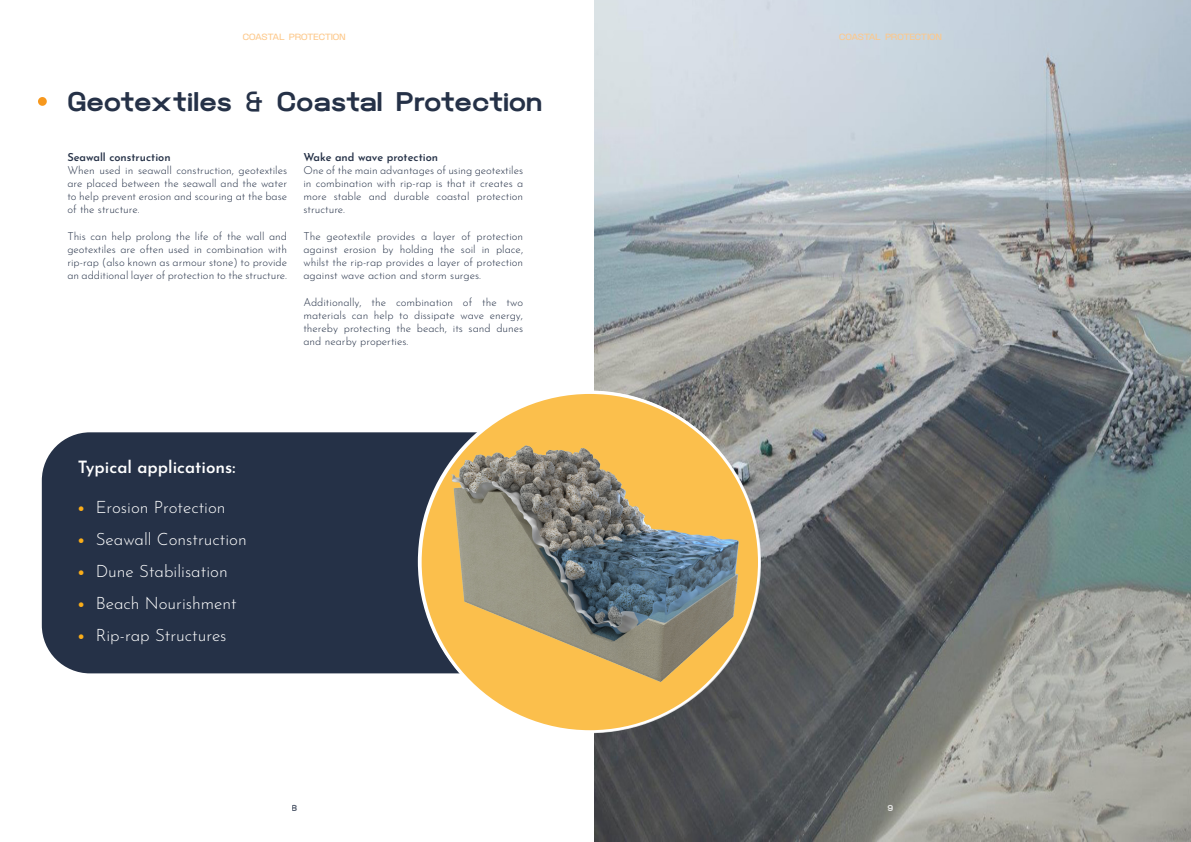
<style>
.page{position:relative;width:1191px;height:842px;background:#fff}
.page>*{position:absolute;margin:0;border:0;box-sizing:border-box;transform-origin:0 0}
.Titel{font:800 27px "Clover Grotesk";color:#253147}
.t1{font:300 17px "Josefin Sans";color:#fff}
.Vette_tekst{font:600 17px "Josefin Sans";color:#fff}
.Broodtekst{font:300 11px/13.2px "Josefin Sans";color:#253147;text-align:justify}
.Broodtekst-2{font:600 11px "Josefin Sans";color:#253147}
.t2{font:500 9px "Clover Grotesk";color:#fdc88a}
.t3{font:800 9px "Clover Grotesk";color:#253147}
.t4{font:800 9px "Clover Grotesk";color:#fff}
.s1{font-weight:700;font-size:14px;color:#faad19}
</style>
<div class="page">
<img style="left:594px;top:0;width:597px;height:842px">
<div style="left:38px;top:97px;width:9px;height:9px;background:#f7981d;border-radius:50%"></div>
<div style="left:42px;top:432px;width:509px;height:241px;background:#253147;border-radius:48px"></div>
<svg style="left:420px;top:392px;width:339px;height:340px;fill:#fbbf4c"></svg>
<img style="left:397px;top:421px;width:384px;height:277px">
<p class="t2" style="left:243px;top:32px;width:104px">COASTAL PROTECTION</p>
<p class="t2" style="left:839px;top:32px;width:104px">COASTAL PROTECTION</p>
<p class="Titel" style="left:67px;top:86px;width:476px">Geotextiles &amp; Coastal Protection</p>
<p class="Broodtekst-2" style="left:67px;top:147px;width:105px">Seawall construction</p>
<p class="Broodtekst" style="left:67px;top:162px;width:221px">When used in seawall construction, geotextiles are placed between the seawall and the water to help prevent erosion and scouring at the base of the structure.</p>
<p class="Broodtekst" style="left:67px;top:228px;width:221px">This can help prolong the life of the wall and geotextiles are often used in combination with rip-rap (also known as armour stone) to provide an additional layer of protection to the structure.</p>
<p class="Broodtekst-2" style="left:303px;top:147px;width:136px">Wake and wave protection</p>
<p class="Broodtekst" style="left:303px;top:162px;width:221px">One of the main advantages of using geotextiles in combination with rip-rap is that it creates a more stable and durable coastal protection structure.</p>
<p class="Broodtekst" style="left:303px;top:228px;width:221px">The geotextile provides a layer of protection against erosion by holding the soil in place, whilst the rip-rap provides a layer of protection against wave action and storm surges.</p>
<p class="Broodtekst" style="left:303px;top:294px;width:221px">Additionally, the combination of the two materials can help to dissipate wave energy, thereby protecting the beach, its sand dunes and nearby properties.</p>
<p class="Vette_tekst" style="left:78px;top:452px;width:159px">Typical applications:</p>
<p class="t1" style="left:78px;top:493px;width:149px"><span class="s1">•</span> Erosion Protection</p>
<p class="t1" style="left:78px;top:525px;width:170px"><span class="s1">•</span> Seawall Construction</p>
<p class="t1" style="left:78px;top:557px;width:151px"><span class="s1">•</span> Dune Stabilisation</p>
<p class="t1" style="left:78px;top:589px;width:161px"><span class="s1">•</span> Beach Nourishment</p>
<p class="t1" style="left:78px;top:621px;width:150px"><span class="s1">•</span> Rip-rap Structures</p>
<p class="t3" style="left:292px;top:803px;width:8px">8</p>
<p class="t4" style="left:887px;top:803px;width:7px">9</p>
</div>
